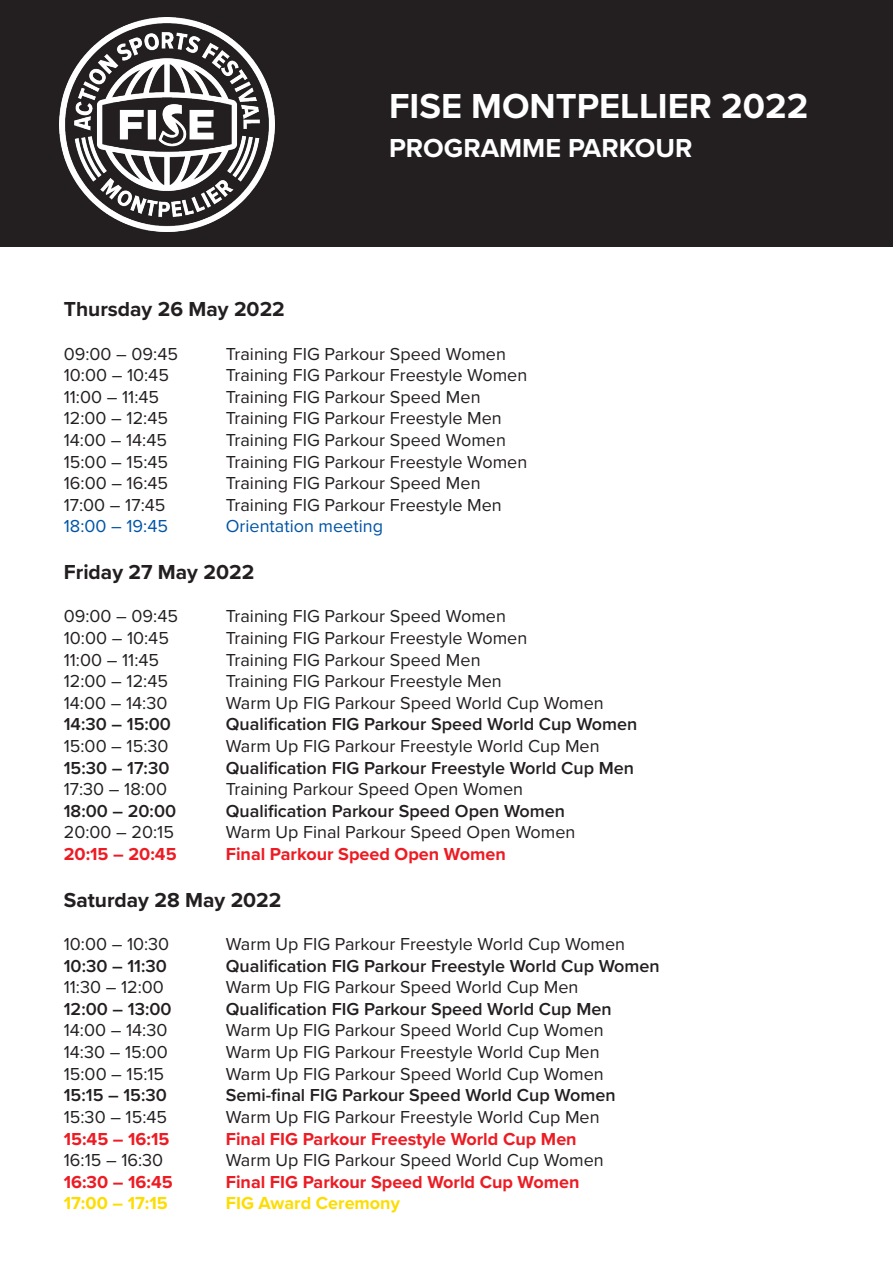
<style>
.page{position:relative;width:893px;height:1263px;background:#fff}
.page>*{position:absolute;margin:0;border:0;box-sizing:border-box;transform-origin:0 0}
.t1{font:700 36px "Proxima Nova";color:#fff}
.t2{font:700 27px "Proxima Nova";color:#fff}
.t3{font:700 21px "Proxima Nova";color:#231f20}
.t4{font:18px "Proxima Nova";color:#231f20}
.t5{font:600 18px "Proxima Nova";color:#231f20}
.t6{font:700 18px "Proxima Nova";color:#ed1c24}
.t7{font:18px "Proxima Nova";color:#0054a6}
.t8{font:700 18px "Proxima Nova";color:#fddd00}
</style>
<div class="page">
<div style="left:0;top:0;width:893px;height:247px;background:#231f20"></div>
<img style="left:60px;top:17px;width:214px;height:215px">
<h1 class="t1" style="left:389px;top:79px;width:421px">FISE MONTPELLIER 2022</h1>
<h2 class="t2" style="left:389px;top:128px;width:305px">PROGRAMME PARKOUR</h2>
<p class="t3" style="left:64px;top:294px;width:223px">Thursday 26 May 2022</p>
<p class="t4" style="left:64px;top:340px;width:116px">09:00 – 09:45</p>
<p class="t4" style="left:226px;top:340px;width:282px">Training FIG Parkour Speed Women</p>
<p class="t4" style="left:64px;top:362px;width:107px">10:00 – 10:45</p>
<p class="t4" style="left:226px;top:362px;width:303px">Training FIG Parkour Freestyle Women</p>
<p class="t4" style="left:64px;top:383px;width:97px">11:00 – 11:45</p>
<p class="t4" style="left:226px;top:383px;width:256px">Training FIG Parkour Speed Men</p>
<p class="t4" style="left:64px;top:405px;width:106px">12:00 – 12:45</p>
<p class="t4" style="left:226px;top:405px;width:278px">Training FIG Parkour Freestyle Men</p>
<p class="t4" style="left:64px;top:427px;width:105px">14:00 – 14:45</p>
<p class="t4" style="left:226px;top:427px;width:282px">Training FIG Parkour Speed Women</p>
<p class="t4" style="left:64px;top:448px;width:106px">15:00 – 15:45</p>
<p class="t4" style="left:226px;top:448px;width:303px">Training FIG Parkour Freestyle Women</p>
<p class="t4" style="left:64px;top:470px;width:106px">16:00 – 16:45</p>
<p class="t4" style="left:226px;top:470px;width:256px">Training FIG Parkour Speed Men</p>
<p class="t4" style="left:64px;top:491px;width:103px">17:00 – 17:45</p>
<p class="t4" style="left:226px;top:491px;width:278px">Training FIG Parkour Freestyle Men</p>
<p class="t7" style="left:64px;top:513px;width:106px">18:00 – 19:45</p>
<p class="t7" style="left:226px;top:513px;width:159px">Orientation meeting</p>
<p class="t3" style="left:64px;top:556px;width:192px">Friday 27 May 2022</p>
<p class="t4" style="left:64px;top:603px;width:116px">09:00 – 09:45</p>
<p class="t4" style="left:226px;top:603px;width:282px">Training FIG Parkour Speed Women</p>
<p class="t4" style="left:64px;top:625px;width:107px">10:00 – 10:45</p>
<p class="t4" style="left:226px;top:625px;width:303px">Training FIG Parkour Freestyle Women</p>
<p class="t4" style="left:64px;top:646px;width:97px">11:00 – 11:45</p>
<p class="t4" style="left:226px;top:646px;width:256px">Training FIG Parkour Speed Men</p>
<p class="t4" style="left:64px;top:668px;width:106px">12:00 – 12:45</p>
<p class="t4" style="left:226px;top:668px;width:278px">Training FIG Parkour Freestyle Men</p>
<p class="t4" style="left:64px;top:689px;width:105px">14:00 – 14:30</p>
<p class="t4" style="left:226px;top:689px;width:380px">Warm Up FIG Parkour Speed World Cup Women</p>
<p class="t5" style="left:64px;top:711px;width:109px">14:30 – 15:00</p>
<p class="t5" style="left:226px;top:711px;width:413px">Qualification FIG Parkour Speed World Cup Women</p>
<p class="t4" style="left:64px;top:733px;width:106px">15:00 – 15:30</p>
<p class="t4" style="left:226px;top:733px;width:375px">Warm Up FIG Parkour Freestyle World Cup Men</p>
<p class="t5" style="left:64px;top:754px;width:107px">15:30 – 17:30</p>
<p class="t5" style="left:226px;top:754px;width:410px">Qualification FIG Parkour Freestyle World Cup Men</p>
<p class="t4" style="left:64px;top:776px;width:105px">17:30 – 18:00</p>
<p class="t4" style="left:226px;top:776px;width:299px">Training Parkour Speed Open Women</p>
<p class="t5" style="left:64px;top:797px;width:114px">18:00 – 20:00</p>
<p class="t5" style="left:226px;top:797px;width:341px">Qualification Parkour Speed Open Women</p>
<p class="t4" style="left:64px;top:819px;width:112px">20:00 – 20:15</p>
<p class="t4" style="left:226px;top:819px;width:351px">Warm Up Final Parkour Speed Open Women</p>
<p class="t6" style="left:64px;top:841px;width:114px">20:15 – 20:45</p>
<p class="t6" style="left:226px;top:841px;width:281px">Final Parkour Speed Open Women</p>
<p class="t3" style="left:64px;top:884px;width:219px">Saturday 28 May 2022</p>
<p class="t4" style="left:64px;top:931px;width:107px">10:00 – 10:30</p>
<p class="t4" style="left:226px;top:931px;width:401px">Warm Up FIG Parkour Freestyle World Cup Women</p>
<p class="t5" style="left:64px;top:952px;width:105px">10:30 – 11:30</p>
<p class="t5" style="left:226px;top:952px;width:436px">Qualification FIG Parkour Freestyle World Cup Women</p>
<p class="t4" style="left:64px;top:974px;width:102px">11:30 – 12:00</p>
<p class="t4" style="left:226px;top:974px;width:354px">Warm Up FIG Parkour Speed World Cup Men</p>
<p class="t5" style="left:64px;top:995px;width:109px">12:00 – 13:00</p>
<p class="t5" style="left:226px;top:995px;width:387px">Qualification FIG Parkour Speed World Cup Men</p>
<p class="t4" style="left:64px;top:1017px;width:105px">14:00 – 14:30</p>
<p class="t4" style="left:226px;top:1017px;width:380px">Warm Up FIG Parkour Speed World Cup Women</p>
<p class="t4" style="left:64px;top:1039px;width:106px">14:30 – 15:00</p>
<p class="t4" style="left:226px;top:1039px;width:375px">Warm Up FIG Parkour Freestyle World Cup Men</p>
<p class="t4" style="left:64px;top:1060px;width:102px">15:00 – 15:15</p>
<p class="t4" style="left:226px;top:1060px;width:380px">Warm Up FIG Parkour Speed World Cup Women</p>
<p class="t5" style="left:64px;top:1082px;width:105px">15:15 – 15:30</p>
<p class="t5" style="left:226px;top:1082px;width:391px">Semi-final FIG Parkour Speed World Cup Women</p>
<p class="t4" style="left:64px;top:1103px;width:105px">15:30 – 15:45</p>
<p class="t4" style="left:226px;top:1103px;width:375px">Warm Up FIG Parkour Freestyle World Cup Men</p>
<p class="t6" style="left:64px;top:1125px;width:107px">15:45 – 16:15</p>
<p class="t6" style="left:226px;top:1125px;width:352px">Final FIG Parkour Freestyle World Cup Men</p>
<p class="t4" style="left:64px;top:1147px;width:101px">16:15 – 16:30</p>
<p class="t4" style="left:226px;top:1147px;width:380px">Warm Up FIG Parkour Speed World Cup Women</p>
<p class="t6" style="left:64px;top:1168px;width:111px">16:30 – 16:45</p>
<p class="t6" style="left:226px;top:1168px;width:355px">Final FIG Parkour Speed World Cup Women</p>
<p class="t8" style="left:64px;top:1190px;width:106px">17:00 – 17:15</p>
<p class="t8" style="left:226px;top:1190px;width:176px">FIG Award Ceremony</p>
</div>
